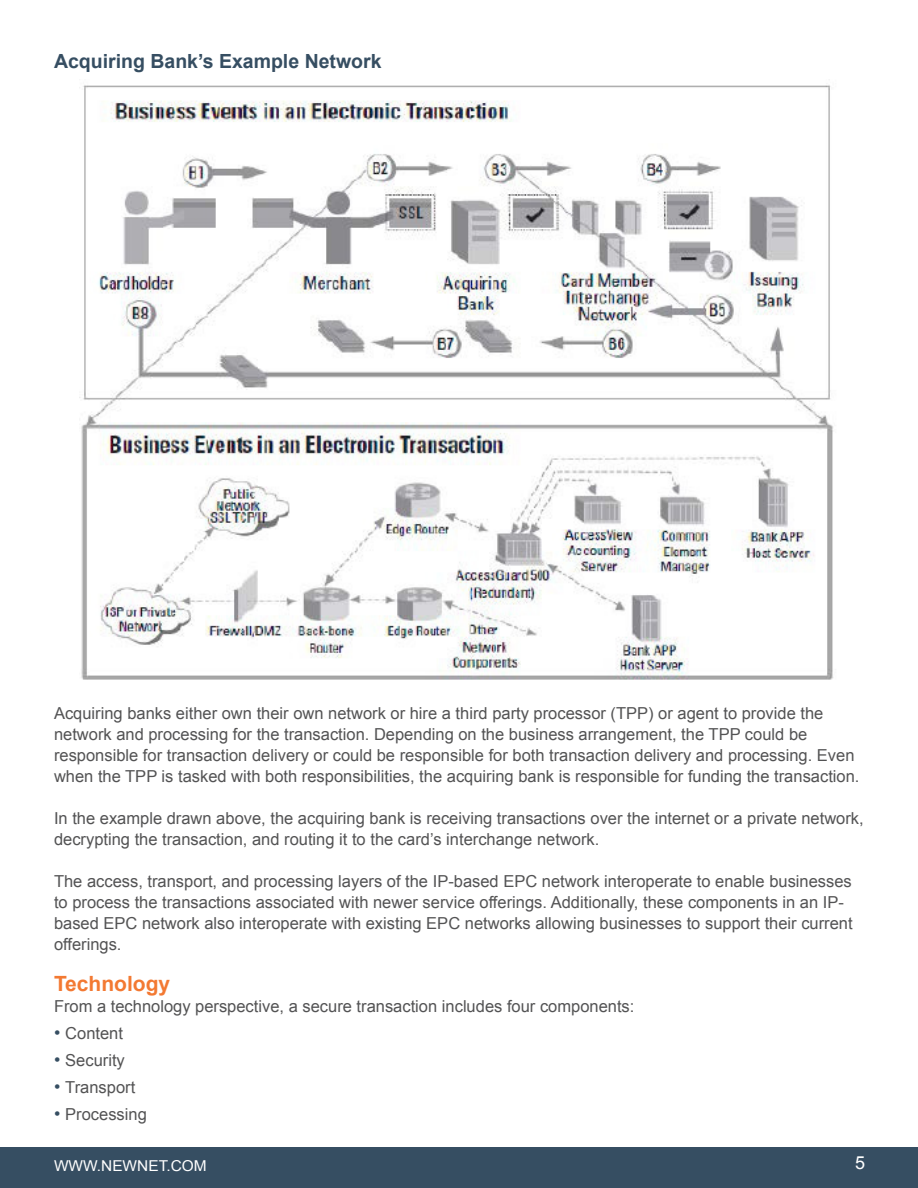
<style>
.page{position:relative;width:918px;height:1188px;background:#fff}
.page>*{position:absolute;margin:0;border:0;box-sizing:border-box;transform-origin:0 0}
.t1{font:700 21px "Arial";color:#f37932}
.t2{font:700 19.5px "Arial";color:#364e62}
.t3{font:18px "Arial";color:#fff}
.t4{font:16.5px/21px "Arial";color:#535354}
.t5{font:15px "Arial";color:#fff}
.s1{font-size:18px;color:#364e62}
</style>
<div class="page">
<div style="left:0;top:1147px;width:918px;height:41px;background:#364e62"></div>
<img style="left:79px;top:85px;width:755px;height:595px">
<p class="t2" style="left:54px;top:48px;width:329px">Acquiring Bank’s Example Network</p>
<p class="t4" style="left:54px;top:703px;width:807px">Acquiring banks either own their own network or hire a third party processor (TPP) or agent to provide the network and processing for the transaction. Depending on the business arrangement, the TPP could be responsible for transaction delivery or could be responsible for both transaction delivery and processing. Even when the TPP is tasked with both responsibilities, the acquiring bank is responsible for funding the transaction.</p>
<p class="t4" style="left:54px;top:808px;width:811px">In the example drawn above, the acquiring bank is receiving transactions over the internet or a private network, decrypting the transaction, and routing it to the card’s interchange network.</p>
<p class="t4" style="left:54px;top:871px;width:800px">The access, transport, and processing layers of the IP-based EPC network interoperate to enable businesses to process the transactions associated with newer service offerings. Additionally, these components in an IP&shy;based EPC network also interoperate with existing EPC networks allowing businesses to support their current offerings.</p>
<p class="t1" style="left:54px;top:969px;width:118px">Technology</p>
<p class="t4" style="left:54px;top:996px;width:582px">From a technology perspective, a secure transaction includes four components:</p>
<p class="t4" style="left:54px;top:1023px;width:71px"><span class="s1">•</span> Content</p>
<p class="t4" style="left:54px;top:1050px;width:72px"><span class="s1">•</span> Security</p>
<p class="t4" style="left:54px;top:1077px;width:83px"><span class="s1">•</span> Transport</p>
<p class="t4" style="left:54px;top:1104px;width:94px"><span class="s1">•</span> Processing</p>
<p class="t5" style="left:54px;top:1156px;width:154px">WWW.NEWNET.COM</p>
<p class="t3" style="left:855px;top:1151px;width:12px">5</p>
</div>
